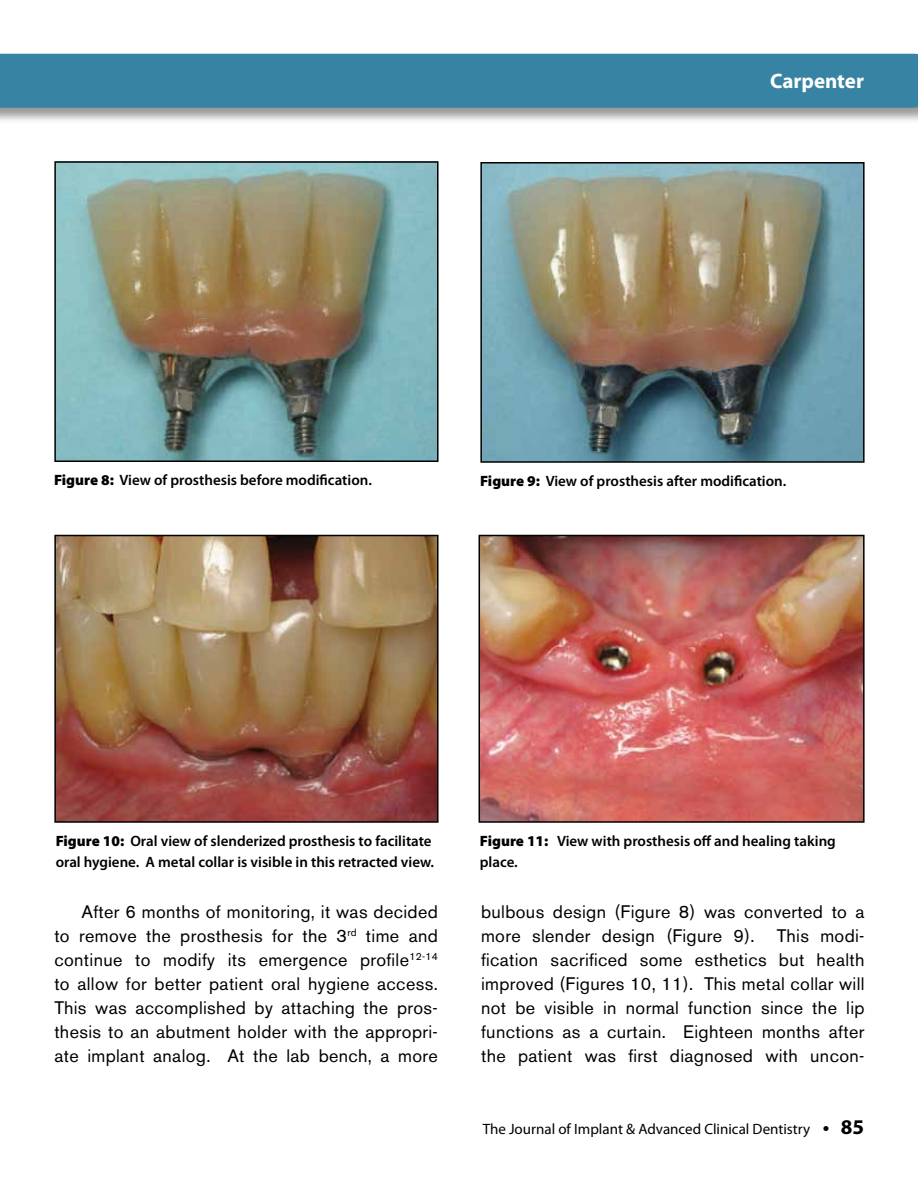
<style>
.page{position:relative;width:918px;height:1188px;background:#fff}
.page>*{position:absolute;margin:0;border:0;box-sizing:border-box;transform-origin:0 0}
.t1{font:700 21px "Myriad Pro";color:#fff}
.t2{font:18px/24px "Akzidenz Grotesk BE";letter-spacing:.02em;color:#000;text-align:justify}
.t3{font:600 15px/21px "Myriad Pro";color:#000}
.t4{font:15px "Myriad Pro";color:#000}
.s1{font-weight:900}
.s2{font-weight:600;font-size:21px}
.s3{font-weight:700;font-size:21px}
</style>
<div class="page">
<div style="left:0;top:54px;width:918px;height:70px;background:#000;opacity:.4"></div>
<div style="left:0;top:54px;width:918px;height:54px;background:#3683a4"></div>
<img style="left:57px;top:164px;width:379px;height:295px">
<div style="left:54px;top:161px;width:385px;height:301px;border:2px solid #000"></div>
<img style="left:483px;top:165px;width:379px;height:295px">
<div style="left:480px;top:162px;width:385px;height:301px;border:2px solid #000"></div>
<img style="left:57px;top:538px;width:379px;height:282px">
<div style="left:54px;top:535px;width:385px;height:288px;border:2px solid #000"></div>
<img style="left:482px;top:538px;width:380px;height:282px">
<div style="left:479px;top:535px;width:386px;height:288px;border:2px solid #000"></div>
<p class="t1" style="left:770px;top:68px;width:95px">Carpenter</p>
<p class="t3" style="left:54px;top:469px;width:319px"><span class="s1">Figure 8:</span> View of prosthesis before modification.</p>
<p class="t3" style="left:480px;top:470px;width:308px"><span class="s1">Figure 9:</span> View of prosthesis after modification.</p>
<p class="t3" style="left:56px;top:830px;width:380px"><span class="s1">Figure 10:</span> Oral view of slenderized prosthesis to facilitate oral hygiene. A metal collar is visible in this retracted view.</p>
<p class="t3" style="left:480px;top:830px;width:358px"><span class="s1">Figure 11:</span> View with prosthesis off and healing taking place.</p>
<p class="t2" style="left:54px;top:900px;width:385px;text-indent:27px">After 6 months of monitoring, it was decided to remove the prosthesis for the 3<sup>rd</sup> time and continue to modify its emergence profile<sup>12-14 </sup>to allow for better patient oral hygiene access.<br>This was accomplished by attaching the pros&shy;thesis to an abutment holder with the appropri&shy;ate implant analog. At the lab bench, a more</p>
<p class="t2" style="left:481px;top:900px;width:385px">bulbous design (Figure 8) was converted to a more slender design (Figure 9). This modi&shy;fication sacrificed some esthetics but health improved (Figures 10, 11). This metal collar will not be visible in normal function since the lip functions as a curtain. Eighteen months after the patient was first diagnosed with uncon-</p>
<p class="t4" style="left:483px;top:1120px;width:383px">The Journal of Implant &amp; Advanced Clinical Dentistry <span class="s2">•</span> <span class="s3">85</span></p>
</div>
